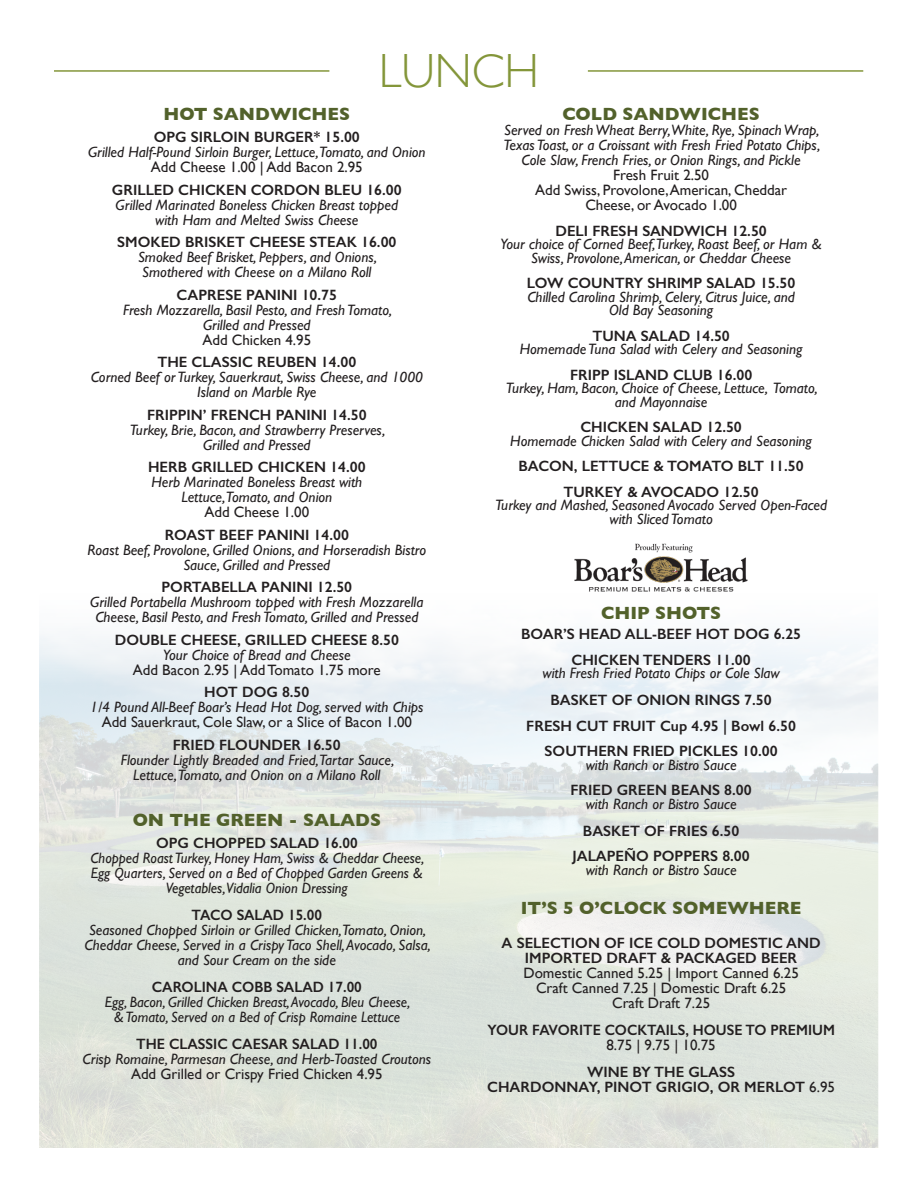
<style>
.page{position:relative;width:918px;height:1188px;background:#fff}
.page>*{position:absolute;margin:0;border:0;box-sizing:border-box;transform-origin:0 0}
.t1{font:300 48px "Gill Sans";color:#84963a}
.t2{font:700 18px "Gill Sans";color:#52612b}
.t3{font:italic 15px/15px "Gill Sans";color:#231f20;text-align:center}
.t4{font:600 15px "Gill Sans";color:#231f20}
.t5{font:15px/15px "Gill Sans";color:#231f20;text-align:center}
.t6{font:italic 15px/15px "Gill Sans";color:#231f20;text-align:center;scale:.96 1}
.t7{font:600 15px "Gill Sans";color:#231f20;scale:.96 1}
.t8{font:600 15px "Gill Sans";color:#231f20;scale:.95 1}
.s1{font-style:normal}
.s2{font-weight:400}
</style>
<div class="page">
<img style="left:40px;top:635px;width:838px;height:513px">
<img style="left:574px;top:543px;width:174px;height:49px">
<hr style="left:54px;top:70px;width:275px;height:2px;background:#84963a">
<hr style="left:588px;top:70px;width:275px;height:2px;background:#84963a">
<p class="t1" style="left:379px;top:34px;width:162px">LUNCH</p>
<p class="t2" style="left:164px;top:100px;width:188px">HOT SANDWICHES</p>
<p class="t4" style="left:154px;top:128px;width:208px">OPG SIRLOIN BURGER* 15.00</p>
<p class="t3" style="left:88px;top:144px;width:339px">Grilled Half-Pound Sirloin Burger, Lettuce,Tomato, and Onion</p>
<p class="t5" style="left:151px;top:159px;width:213px">Add Cheese 1.00 | Add Bacon 2.95</p>
<p class="t4" style="left:112px;top:180px;width:291px">GRILLED CHICKEN CORDON BLEU 16.00</p>
<p class="t3" style="left:116px;top:197px;width:284px">Grilled Marinated Boneless Chicken Breast topped</p>
<p class="t3" style="left:155px;top:212px;width:205px">with Ham and Melted Swiss Cheese</p>
<p class="t4" style="left:117px;top:233px;width:281px">SMOKED BRISKET CHEESE STEAK 16.00</p>
<p class="t3" style="left:138px;top:249px;width:241px">Smoked Beef Brisket, Peppers, and Onions,</p>
<p class="t3" style="left:142px;top:264px;width:231px">Smothered with Cheese on a Milano Roll</p>
<p class="t4" style="left:177px;top:285px;width:162px">CAPRESE PANINI 10.75</p>
<p class="t3" style="left:123px;top:302px;width:271px">Fresh Mozzarella, Basil Pesto, and Fresh Tomato,<br>Grilled and Pressed<br><span class="s1">Add Chicken 4.95</span></p>
<p class="t4" style="left:157px;top:353px;width:200px">THE CLASSIC REUBEN 14.00</p>
<p class="t3" style="left:91px;top:369px;width:334px">Corned Beef or Turkey, Sauerkraut, Swiss Cheese, and 1000<br>Island on Marble Rye</p>
<p class="t4" style="left:147px;top:405px;width:221px">FRIPPIN’ FRENCH PANINI 14.50</p>
<p class="t3" style="left:130px;top:422px;width:257px">Turkey, Brie, Bacon, and Strawberry Preserves,</p>
<p class="t3" style="left:203px;top:437px;width:109px">Grilled and Pressed</p>
<p class="t4" style="left:148px;top:458px;width:219px">HERB GRILLED CHICKEN 14.00</p>
<p class="t3" style="left:151px;top:474px;width:213px">Herb Marinated Boneless Breast with<br>Lettuce,Tomato, and Onion</p>
<p class="t5" style="left:204px;top:504px;width:106px">Add Cheese 1.00</p>
<p class="t4" style="left:165px;top:525px;width:186px">ROAST BEEF PANINI 14.00</p>
<p class="t3" style="left:88px;top:542px;width:340px">Roast Beef, Provolone, Grilled Onions, and Horseradish Bistro<br>Sauce, Grilled and Pressed</p>
<p class="t4" style="left:162px;top:578px;width:192px">PORTABELLA PANINI 12.50</p>
<p class="t3" style="left:90px;top:594px;width:335px">Grilled Portabella Mushroom topped with Fresh Mozzarella<br>Cheese, Basil Pesto, and Fresh Tomato, Grilled and Pressed</p>
<p class="t4" style="left:115px;top:630px;width:286px">DOUBLE CHEESE, GRILLED CHEESE 8.50</p>
<p class="t3" style="left:163px;top:647px;width:189px">Your Choice of Bread and Cheese</p>
<p class="t5" style="left:133px;top:662px;width:249px">Add Bacon 2.95 | Add Tomato 1.75 more</p>
<p class="t4" style="left:204px;top:683px;width:107px">HOT DOG 8.50</p>
<p class="t3" style="left:90px;top:699px;width:335px">1/4 Pound All-Beef Boar’s Head Hot Dog, served with Chips</p>
<p class="t5" style="left:102px;top:714px;width:312px">Add Sauerkraut, Cole Slaw, or a Slice of Bacon 1.00</p>
<p class="t4" style="left:173px;top:735px;width:169px">FRIED FLOUNDER 16.50</p>
<p class="t3" style="left:121px;top:752px;width:275px">Flounder Lightly Breaded and Fried,Tartar Sauce,</p>
<p class="t3" style="left:133px;top:767px;width:249px">Lettuce,Tomato, and Onion on a Milano Roll</p>
<p class="t2" style="left:133px;top:806px;width:250px">ON THE GREEN - SALADS</p>
<p class="t4" style="left:156px;top:834px;width:203px">OPG CHOPPED SALAD 16.00</p>
<p class="t6" style="left:91px;top:850px;width:349px">Chopped Roast Turkey, Honey Ham, Swiss &amp; Cheddar Cheese,<br>Egg Quarters, Served on a Bed of Chopped Garden Greens &amp;<br>Vegetables,Vidalia Onion Dressing</p>
<p class="t7" style="left:192px;top:906px;width:137px">TACO SALAD 15.00</p>
<p class="t3" style="left:85px;top:922px;width:348px">Seasoned Chopped Sirloin or Grilled Chicken,Tomato, Onion,<br>Cheddar Cheese, Served in a Crispy Taco Shell, Avocado, Salsa, and Sour Cream on the side</p>
<p class="t7" style="left:152px;top:978px;width:220px">CAROLINA COBB SALAD 17.00</p>
<p class="t6" style="left:105px;top:994px;width:320px">Egg, Bacon, Grilled Chicken Breast, Avocado, Bleu Cheese,</p>
<p class="t6" style="left:114px;top:1009px;width:300px">&amp; Tomato, Served on a Bed of Crisp Romaine Lettuce</p>
<p class="t7" style="left:136px;top:1035px;width:253px">THE CLASSIC CAESAR SALAD 11.00</p>
<p class="t3" style="left:83px;top:1051px;width:350px">Crisp Romaine, Parmesan Cheese, and Herb-Toasted Croutons</p>
<p class="t5" style="left:131px;top:1066px;width:253px">Add Grilled or Crispy Fried Chicken 4.95</p>
<p class="t2" style="left:563px;top:100px;width:199px">COLD SANDWICHES</p>
<p class="t3" style="left:503px;top:123px;width:318px">Served on Fresh Wheat Berry,White, Rye, Spinach Wrap,<br>Texas Toast, or a Croissant with Fresh Fried Potato Chips,<br>Cole Slaw, French Fries, or Onion Rings, and Pickle</p>
<p class="t5" style="left:613px;top:168px;width:98px">Fresh Fruit 2.50</p>
<p class="t5" style="left:535px;top:183px;width:253px">Add Swiss, Provolone, American, Cheddar<br>Cheese, or Avocado 1.00</p>
<p class="t4" style="left:555px;top:222px;width:213px">DELI FRESH SANDWICH 12.50</p>
<p class="t3" style="left:500px;top:237px;width:323px;line-height:13.5px">Your choice of Corned Beef,Turkey, Roast Beef, or Ham &amp;<br>Swiss, Provolone, American, or Cheddar Cheese</p>
<p class="t4" style="left:527px;top:274px;width:270px">LOW COUNTRY SHRIMP SALAD 15.50</p>
<p class="t3" style="left:527px;top:289px;width:269px">Chilled Carolina Shrimp, Celery, Citrus Juice, and</p>
<p class="t3" style="left:609px;top:303px;width:106px">Old Bay Seasoning</p>
<p class="t4" style="left:592px;top:327px;width:139px">TUNA SALAD 14.50</p>
<p class="t3" style="left:520px;top:342px;width:284px">Homemade Tuna Salad with Celery and Seasoning</p>
<p class="t4" style="left:570px;top:366px;width:184px">FRIPP ISLAND CLUB 16.00</p>
<p class="t3" style="left:506px;top:381px;width:313px;line-height:13.5px">Turkey, Ham, Bacon, Choice of Cheese, Lettuce, Tomato, and Mayonnaise</p>
<p class="t4" style="left:580px;top:418px;width:163px">CHICKEN SALAD 12.50</p>
<p class="t3" style="left:510px;top:433px;width:303px">Homemade Chicken Salad with Celery and Seasoning</p>
<p class="t4" style="left:519px;top:457px;width:287px">BACON, LETTUCE &amp; TOMATO BLT 11.50</p>
<p class="t4" style="left:563px;top:483px;width:197px">TURKEY &amp; AVOCADO 12.50</p>
<p class="t3" style="left:495px;top:498px;width:333px;line-height:13.5px">Turkey and Mashed, Seasoned Avocado Served Open-Faced with Sliced Tomato</p>
<p class="t2" style="left:601px;top:599px;width:122px">CHIP SHOTS</p>
<p class="t4" style="left:521px;top:625px;width:282px">BOAR’S HEAD ALL-BEEF HOT DOG 6.25</p>
<p class="t4" style="left:572px;top:651px;width:181px">CHICKEN TENDERS 11.00</p>
<p class="t3" style="left:542px;top:666px;width:239px">with Fresh Fried Potato Chips or Cole Slaw</p>
<p class="t4" style="left:551px;top:691px;width:223px">BASKET OF ONION RINGS 7.50</p>
<p class="t4" style="left:526px;top:717px;width:271px">FRESH CUT FRUIT Cup 4.95 | Bowl 6.50</p>
<p class="t4" style="left:545px;top:742px;width:235px">SOUTHERN FRIED PICKLES 10.00</p>
<p class="t3" style="left:586px;top:757px;width:152px">with Ranch or Bistro Sauce</p>
<p class="t4" style="left:571px;top:781px;width:183px">FRIED GREEN BEANS 8.00</p>
<p class="t3" style="left:586px;top:796px;width:152px">with Ranch or Bistro Sauce</p>
<p class="t4" style="left:583px;top:822px;width:158px">BASKET OF FRIES 6.50</p>
<p class="t4" style="left:572px;top:847px;width:179px">JALAPEÑO POPPERS 8.00</p>
<p class="t3" style="left:586px;top:862px;width:152px">with Ranch or Bistro Sauce</p>
<p class="t2" style="left:521px;top:893px;width:282px">IT’S 5 O’CLOCK SOMEWHERE</p>
<p class="t4" style="left:502px;top:933px;width:321px">A SELECTION OF ICE COLD DOMESTIC AND</p>
<p class="t4" style="left:525px;top:948px;width:274px">IMPORTED DRAFT &amp; PACKAGED BEER</p>
<p class="t5" style="left:523px;top:965px;width:277px">Domestic Canned 5.25 | Import Canned 6.25</p>
<p class="t5" style="left:536px;top:980px;width:252px">Craft Canned 7.25 | Domestic Draft 6.25</p>
<p class="t5" style="left:612px;top:995px;width:100px">Craft Draft 7.25</p>
<p class="t8" style="left:487px;top:1020px;width:367px">YOUR FAVORITE COCKTAILS, HOUSE TO PREMIUM</p>
<p class="t5" style="left:606px;top:1037px;width:111px">8.75 | 9.75 | 10.75</p>
<p class="t4" style="left:587px;top:1062px;width:150px">WINE BY THE GLASS</p>
<p class="t4" style="left:487px;top:1077px;width:349px">CHARDONNAY, PINOT GRIGIO, OR MERLOT <span class="s2">6.95</span></p>
</div>
